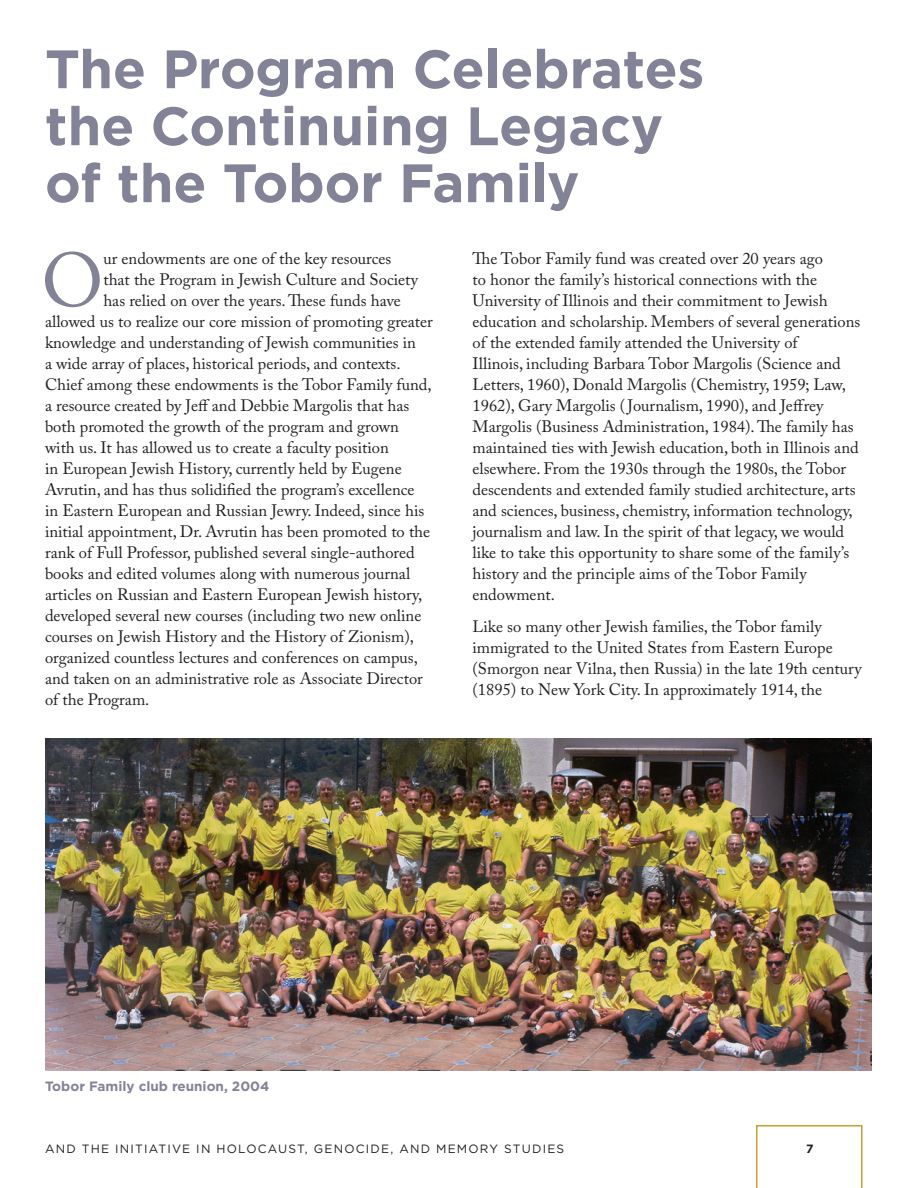
<style>
.page{position:relative;width:918px;height:1188px;background:#fff}
.page>*{position:absolute;margin:0;border:0;box-sizing:border-box;transform-origin:0 0}
.Drop_Cap_Paragraph{font:75.6px "Adobe Caslon Pro";color:#838398}
.B_Head{font:700 54px/57px "Gotham";letter-spacing:-.005em;color:#838398}
.Drop_Cap_Paragraph-2{font:16.5px "Adobe Caslon Pro";color:#231f20}
.Text{font:16.5px/21px "Adobe Caslon Pro";color:#231f20}
.t1{font:700 13.5px "Gotham";color:#838398}
.t2{font:12px "Gotham";letter-spacing:.1em;color:#231f20}
.t3{font:700 12px "Gotham";color:#231f20}
</style>
<div class="page">
<img style="left:45px;top:738px;width:826px;height:333px">
<svg style="left:756px;top:1125px;width:106px;height:63px"></svg>
<p class="B_Head" style="left:45px;top:40px;width:661px">The Program Celebrates the Continuing Legacy of the Tobor Family</p>
<p class="Drop_Cap_Paragraph" style="left:41px;top:236px;width:64px">O</p>
<p class="Drop_Cap_Paragraph-2" style="left:103px;top:249px;width:289px">ur endowments are one of the key resources</p>
<p class="Drop_Cap_Paragraph-2" style="left:103px;top:270px;width:317px">that the Program in Jewish Culture and Society</p>
<p class="Drop_Cap_Paragraph-2" style="left:103px;top:291px;width:299px">has relied on over the years. These funds have</p>
<p class="Drop_Cap_Paragraph-2" style="left:45px;top:312px;width:389px">allowed us to realize our core mission of promoting greater</p>
<p class="Drop_Cap_Paragraph-2" style="left:45px;top:333px;width:373px">knowledge and understanding of Jewish communities in</p>
<p class="Drop_Cap_Paragraph-2" style="left:45px;top:354px;width:357px">a wide array of places, historical periods, and contexts.</p>
<p class="Drop_Cap_Paragraph-2" style="left:45px;top:375px;width:388px">Chief among these endowments is the Tobor Family fund,</p>
<p class="Drop_Cap_Paragraph-2" style="left:45px;top:396px;width:366px">a resource created by Jeff and Debbie Margolis that has</p>
<p class="Drop_Cap_Paragraph-2" style="left:45px;top:417px;width:355px">both promoted the growth of the program and grown</p>
<p class="Drop_Cap_Paragraph-2" style="left:45px;top:438px;width:345px">with us. It has allowed us to create a faculty position</p>
<p class="Drop_Cap_Paragraph-2" style="left:45px;top:459px;width:358px">in European Jewish History, currently held by Eugene</p>
<p class="Drop_Cap_Paragraph-2" style="left:45px;top:480px;width:371px">Avrutin, and has thus solidified the program’s excellence</p>
<p class="Drop_Cap_Paragraph-2" style="left:45px;top:501px;width:381px">in Eastern European and Russian Jewry. Indeed, since his</p>
<p class="Drop_Cap_Paragraph-2" style="left:45px;top:522px;width:387px">initial appointment, Dr. Avrutin has been promoted to the</p>
<p class="Drop_Cap_Paragraph-2" style="left:45px;top:543px;width:371px">rank of Full Professor, published several single-authored</p>
<p class="Drop_Cap_Paragraph-2" style="left:45px;top:564px;width:367px">books and edited volumes along with numerous journal</p>
<p class="Drop_Cap_Paragraph-2" style="left:45px;top:585px;width:379px">articles on Russian and Eastern European Jewish history,</p>
<p class="Drop_Cap_Paragraph-2" style="left:45px;top:606px;width:378px">developed several new courses (including two new online</p>
<p class="Drop_Cap_Paragraph-2" style="left:45px;top:627px;width:371px">courses on Jewish History and the History of Zionism),</p>
<p class="Drop_Cap_Paragraph-2" style="left:45px;top:648px;width:375px">organized countless lectures and conferences on campus,</p>
<p class="Drop_Cap_Paragraph-2" style="left:45px;top:669px;width:379px">and taken on an administrative role as Associate Director</p>
<p class="Drop_Cap_Paragraph-2" style="left:45px;top:690px;width:106px">of the Program.</p>
<p class="Text" style="left:472px;top:248px;width:389px">The Tobor Family fund was created over 20 years ago<br>to honor the family’s historical connections with the University of Illinois and their commitment to Jewish education and scholarship. Members of several generations of the extended family attended the University of<br>Illinois, including Barbara Tobor Margolis (Science and Letters, 1960), Donald Margolis (Chemistry, 1959; Law, 1962), Gary Margolis ( Journalism, 1990), and Jeffrey Margolis (Business Administration, 1984). The family has maintained ties with Jewish education, both in Illinois and elsewhere. From the 1930s through the 1980s, the Tobor descendents and extended family studied architecture, arts and sciences, business, chemistry, information technology, journalism and law. In the spirit of that legacy, we would like to take this opportunity to share some of the family’s history and the principle aims of the Tobor Family endowment.</p>
<p class="Text" style="left:472px;top:615px;width:391px">Like so many other Jewish families, the Tobor family immigrated to the United States from Eastern Europe (Smorgon near Vilna, then Russia) in the late 19th century (1895) to New York City. In approximately 1914, the</p>
<p class="t1" style="left:45px;top:1077px;width:226px">Tobor Family club reunion, 2004</p>
<p class="t2" style="left:45px;top:1141px;width:521px">AND THE INITIATIVE IN HOLOCAUST, GENOCIDE, AND MEMORY STUDIES</p>
<p class="t3" style="left:806px;top:1140px;width:9px">7</p>
</div>
